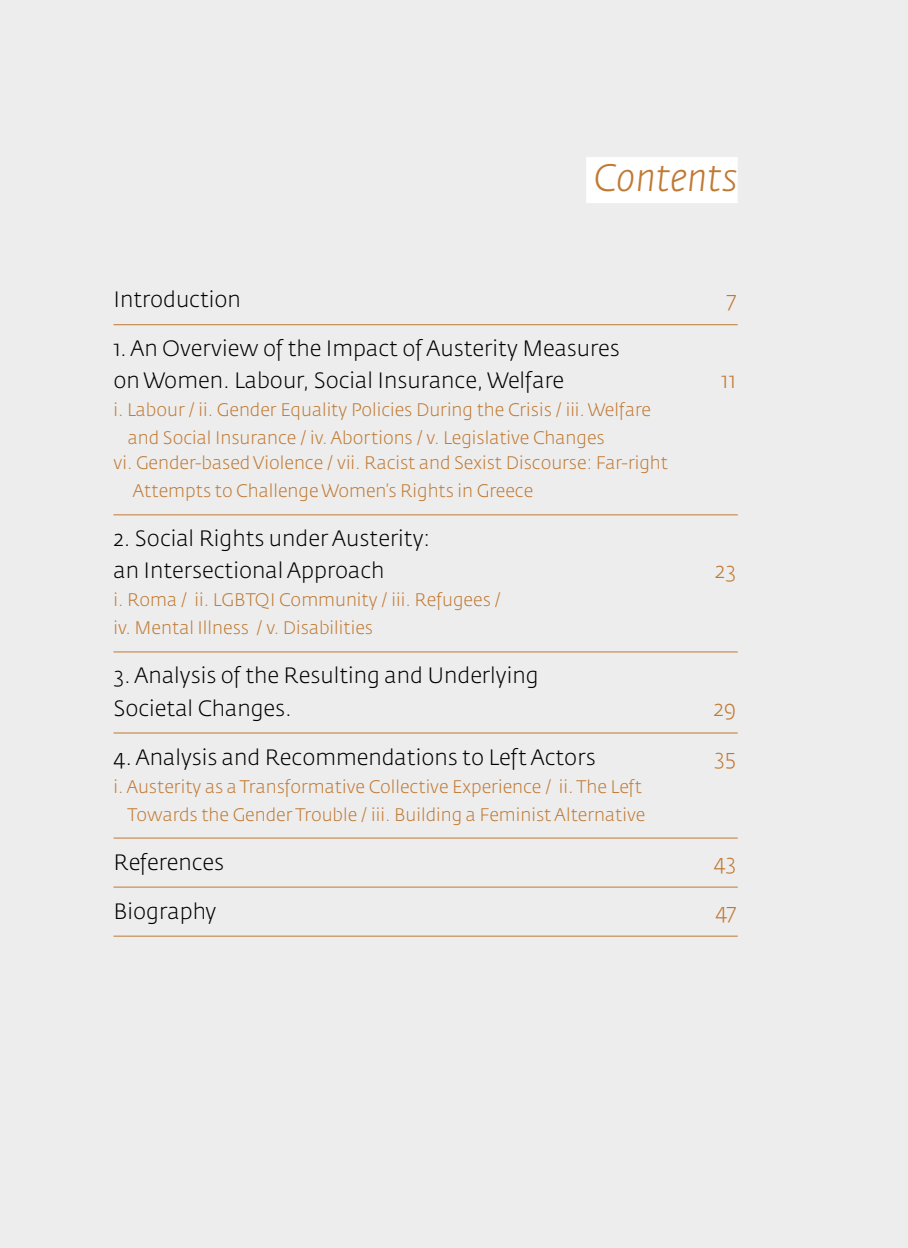
<style>
.page{position:relative;width:908px;height:1248px;background:#fff}
.page>*{position:absolute;margin:0;border:0;box-sizing:border-box;transform-origin:0 0}
.t1{font:italic 300 38px "Fedra Sans Pro";color:#c07932}
.t2{font:300 22px/32px "Fedra Sans Pro";color:#000}
.t3{font:300 22px "Fedra Sans Pro";color:#c07932}
.t4{font:300 18px/28px "Fedra Sans Pro";color:#c07932}
</style>
<div class="page">
<div style="left:3px;top:0;width:904px;height:1247px;background:#ededed"></div>
<div style="left:0;top:0;width:9px;height:1247px;background:#ededed"></div>
<div style="left:586px;top:157px;width:151px;height:46px;background:#fff"></div>
<hr style="left:113px;top:324px;width:624px;height:1px;background:#c07932">
<hr style="left:113px;top:514px;width:624px;height:1px;background:#c07932">
<hr style="left:113px;top:651px;width:624px;height:1px;background:#c07932">
<hr style="left:113px;top:732px;width:624px;height:1px;background:#c07932">
<hr style="left:113px;top:837px;width:624px;height:1px;background:#c07932">
<hr style="left:113px;top:886px;width:624px;height:1px;background:#c07932">
<hr style="left:113px;top:935px;width:624px;height:1px;background:#c07932">
<h1 class="t1" style="left:593px;top:154px;width:145px">Contents</h1>
<p class="t2" style="left:113px;top:283px;width:129px">Ιntroduction</p>
<p class="t3" style="left:726px;top:286px;width:11px">7</p>
<p class="t2" style="left:113px;top:332px;width:507px">1. An Overview of the Impact of Austerity Measures on Women. Labour, Social Insurance, Welfare</p>
<p class="t3" style="left:720px;top:367px;width:16px">11</p>
<p class="t4" style="left:128px;top:396px;width:524px;text-indent:-14px">i. Labour / ii. Gender Equality Policies During the Crisis / iii. Welfare and Social Insurance / iv. Abortions / v. Legislative Changes</p>
<p class="t4" style="left:132px;top:449px;width:537px;text-indent:-19px">vi. Gender-based Violence / vii. Racist and Sexist Discourse: Far-right<br>Attempts to Challenge Women’s Rights in Greece</p>
<p class="t2" style="left:113px;top:522px;width:318px">2. Social Rights under Austerity: an Intersectional Approach</p>
<p class="t4" style="left:113px;top:586px;width:389px">i. Roma / ii. LGBTQI Community / iii. Refugees / iv. Mental Illness / v. Disabilities</p>
<p class="t2" style="left:113px;top:659px;width:426px">3. Analysis of the Resulting and Underlying<br>Societal Changes.</p>
<p class="t3" style="left:714px;top:557px;width:23px">23</p>
<p class="t3" style="left:713px;top:694px;width:24px">29</p>
<p class="t2" style="left:113px;top:740px;width:483px">4. Analysis and Recommendations to Left Actors</p>
<p class="t3" style="left:713px;top:743px;width:23px">35</p>
<p class="t4" style="left:113px;top:772px;width:533px;text-align:right">i. Austerity as a Transformative Collective Experience / ii. The Left<br>Towards the Gender Trouble / iii. Building a Feminist Alternative</p>
<p class="t2" style="left:113px;top:845px;width:112px">References</p>
<p class="t3" style="left:713px;top:848px;width:24px">43</p>
<p class="t2" style="left:113px;top:894px;width:104px">Biography</p>
<p class="t3" style="left:715px;top:897px;width:22px">47</p>
</div>
